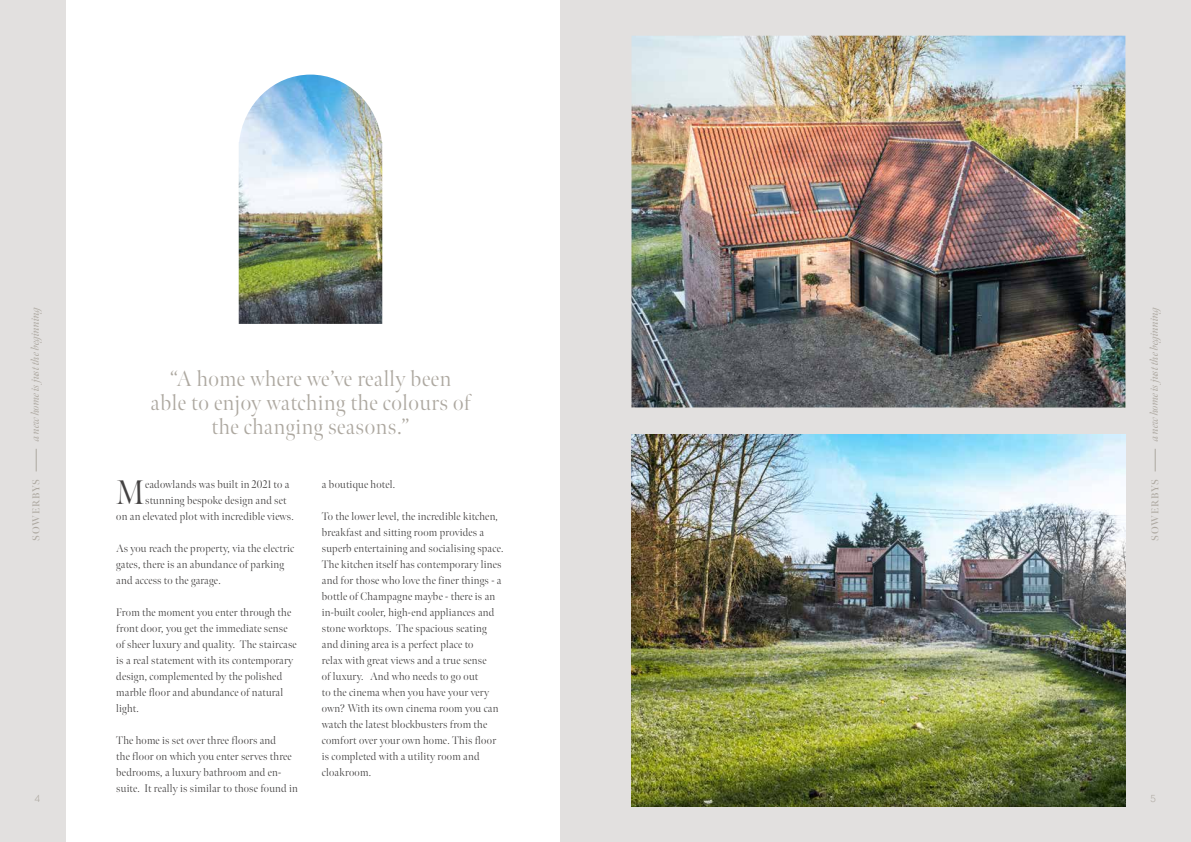
<style>
.page{position:relative;width:1191px;height:842px;background:#fff}
.page>*{position:absolute;margin:0;border:0;box-sizing:border-box;transform-origin:0 0}
.t1{font:300 34px "Meno Banner";color:#434141}
.t2{font:300 22px/24px "Meno Banner";letter-spacing:.025em;color:#ada8a0;text-align:center}
.t3{font:300 11px/16px "Meno Banner";letter-spacing:.02em;color:#434141}
.t4{font:italic 11px "Meno Banner";letter-spacing:-.01em;color:#ada8a0}
.t5{font:600 10px "Meno Banner";letter-spacing:.08em;color:#ada8a0}
.t6{font:300 10px "Quasimoda";color:#ada8a0}
</style>
<div class="page">
<div style="left:0;top:0;width:595px;height:842px;background:#e2e0df"></div>
<div style="left:595px;top:0;width:596px;height:842px;background:#e2e0df"></div>
<svg style="left:36px;top:449px;width:1px;height:22px"></svg>
<svg style="left:1155px;top:449px;width:1px;height:22px"></svg>
<div style="left:66px;top:0;width:493px;height:842px;background:#fff"></div>
<img style="left:631px;top:434px;width:494px;height:372px">
<img style="left:239px;top:75px;width:143px;height:249px">
<img style="left:631px;top:36px;width:494px;height:371px">
<p class="t4" style="left:29px;top:441px;width:138px;rotate:-90deg">a new home is just the beginning</p>
<p class="t4" style="left:1147px;top:441px;width:138px;rotate:-90deg">a new home is just the beginning</p>
<h1 class="t1" style="left:116px;top:472px;width:30px">M</h1>
<p class="t3" style="left:145px;top:477px;width:146px">eadowlands was built in 2021 to a</p>
<h2 class="t2" style="left:151px;top:367px;width:321px">“A home where we’ve really been able to enjoy watching the colours of the changing seasons.”</h2>
<p class="t5" style="left:30px;top:541px;width:63px;rotate:-90deg">SOWERBYS</p>
<p class="t5" style="left:1149px;top:541px;width:63px;rotate:-90deg">SOWERBYS</p>
<p class="t3" style="left:322px;top:477px;width:75px">a boutique hotel.</p>
<p class="t3" style="left:322px;top:509px;width:183px">To the lower level, the incredible kitchen, breakfast and sitting room provides a superb entertaining and socialising space.<br>The kitchen itself has contemporary lines and for those who love the finer things - a bottle of Champagne maybe - there is an in-built cooler, high-end appliances and stone worktops. The spacious seating and dining area is a perfect place to<br>relax with great views and a true sense<br>of luxury. And who needs to go out<br>to the cinema when you have your very own? With its own cinema room you can watch the latest blockbusters from the comfort over your own home. This floor is completed with a utility room and cloakroom.</p>
<p class="t3" style="left:145px;top:493px;width:143px">stunning bespoke design and set</p>
<p class="t3" style="left:116px;top:509px;width:179px">on an elevated plot with incredible views.</p>
<p class="t3" style="left:116px;top:541px;width:179px">As you reach the property, via the electric gates, there is an abundance of parking and access to the garage.</p>
<p class="t3" style="left:116px;top:605px;width:182px">From the moment you enter through the front door, you get the immediate sense of sheer luxury and quality. The staircase is a real statement with its contemporary design, complemented by the polished marble floor and abundance of natural light.</p>
<p class="t3" style="left:116px;top:733px;width:183px">The home is set over three floors and<br>the floor on which you enter serves three bedrooms, a luxury bathroom and en&shy;suite. It really is similar to those found in</p>
<p class="t6" style="left:35px;top:791px;width:7px">4</p>
<p class="t6" style="left:1150px;top:791px;width:7px">5</p>
</div>
